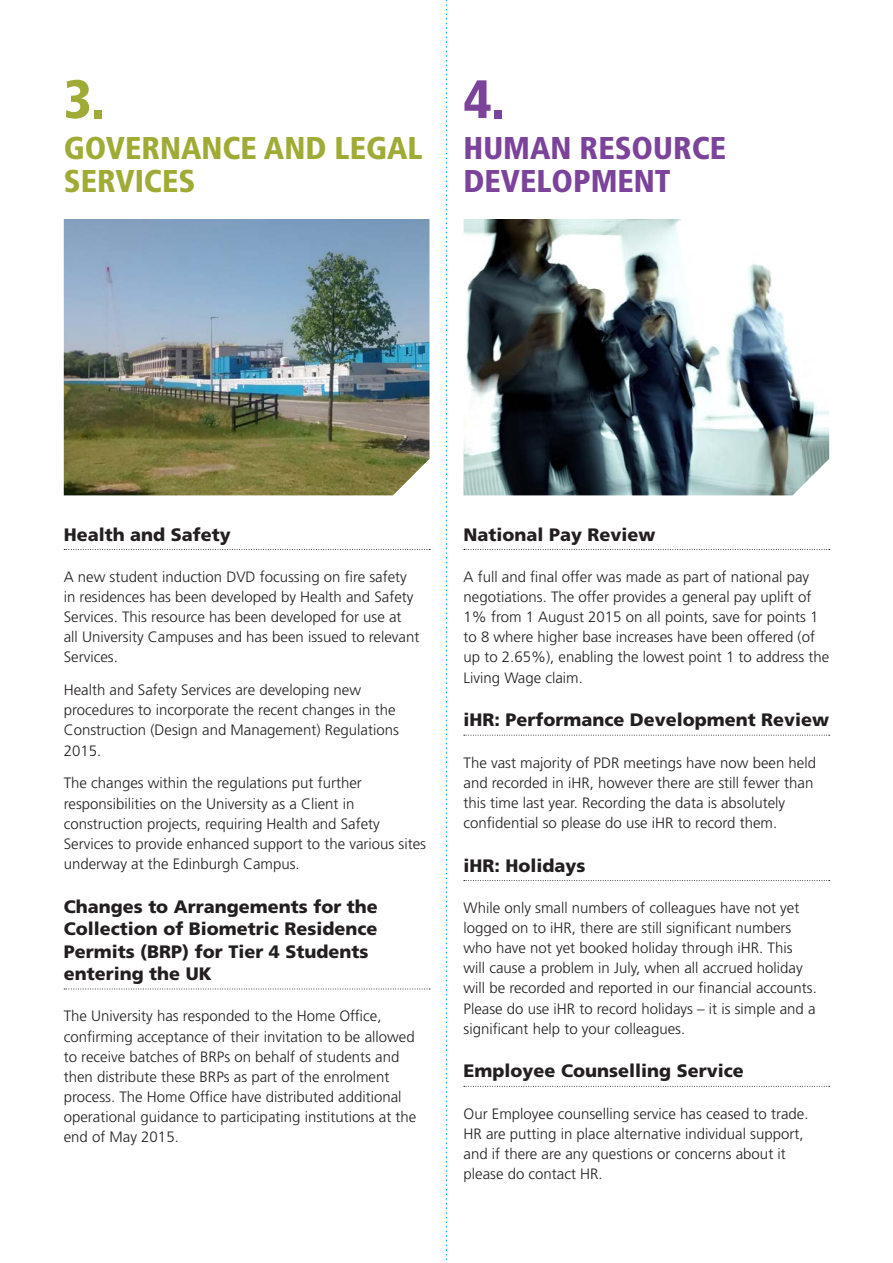
<style>
.page{position:relative;width:893px;height:1263px;background:#fff}
.page>*{position:absolute;margin:0;border:0;box-sizing:border-box;transform-origin:0 0}
.t1{font:900 condensed 54px "Frutiger LT Std";color:#a0ab36}
.t2{font:900 condensed 54px "Frutiger LT Std";color:#7b4399}
.t3{font:900 condensed 31.5px/33px "Frutiger LT Std";color:#a0ab36}
.t4{font:900 condensed 31.5px/33px "Frutiger LT Std";color:#7b4399}
.t5{font:900 18px/22.5px "Frutiger LT Std";color:#231f20}
.t6{font:300 15px/20.1px "Frutiger LT Std";color:#231f20}
</style>
<div class="page">
<svg style="left:446px;top:0;width:1px;height:1261px"></svg>
<img style="left:463px;top:219px;width:366px;height:276px">
<img style="left:64px;top:219px;width:365px;height:276px">
<svg style="left:64px;top:549px;width:366px;height:1px"></svg>
<svg style="left:64px;top:988px;width:366px;height:1px"></svg>
<svg style="left:464px;top:549px;width:366px;height:1px"></svg>
<svg style="left:464px;top:735px;width:366px;height:1px"></svg>
<svg style="left:464px;top:880px;width:366px;height:1px"></svg>
<svg style="left:464px;top:1086px;width:366px;height:1px"></svg>
<h1 class="t1" style="left:64px;top:67px;width:42px">3.</h1>
<h2 class="t3" style="left:64px;top:131px;width:360px">GOVERNANCE AND LEGAL<br>SERVICES</h2>
<h1 class="t2" style="left:463px;top:67px;width:43px">4.</h1>
<h2 class="t4" style="left:463px;top:131px;width:264px">HUMAN RESOURCE<br>DEVELOPMENT</h2>
<p class="t5" style="left:64px;top:523px;width:169px">Health and Safety</p>
<p class="t6" style="left:64px;top:567px;width:357px">A new student induction DVD focussing on fire safety in residences has been developed by Health and Safety Services. This resource has been developed for use at all University Campuses and has been issued to relevant Services.</p>
<p class="t6" style="left:64px;top:680px;width:337px">Health and Safety Services are developing new procedures to incorporate the recent changes in the Construction (Design and Management) Regulations 2015.</p>
<p class="t6" style="left:64px;top:773px;width:364px">The changes within the regulations put further responsibilities on the University as a Client in construction projects, requiring Health and Safety Services to provide enhanced support to the various sites underway at the Edinburgh Campus.</p>
<p class="t5" style="left:64px;top:895px;width:316px">Changes to Arrangements for the<br>Collection of Biometric Residence<br>Permits (BRP) for Tier 4 Students entering the UK</p>
<p class="t6" style="left:64px;top:1006px;width:354px">The University has responded to the Home Office, confirming acceptance of their invitation to be allowed to receive batches of BRPs on behalf of students and then distribute these BRPs as part of the enrolment process. The Home Office have distributed additional operational guidance to participating institutions at the end of May 2015.</p>
<p class="t5" style="left:463px;top:523px;width:194px">National Pay Review</p>
<p class="t6" style="left:463px;top:567px;width:367px">A full and final offer was made as part of national pay negotiations. The offer provides a general pay uplift of 1% from 1 August 2015 on all points, save for points 1 to 8 where higher base increases have been offered (of up to 2.65%), enabling the lowest point 1 to address the Living Wage claim.</p>
<p class="t5" style="left:463px;top:709px;width:367px">iHR: Performance Development Review</p>
<p class="t6" style="left:463px;top:753px;width:354px">The vast majority of PDR meetings have now been held and recorded in iHR, however there are still fewer than this time last year. Recording the data is absolutely confidential so please do use iHR to record them.</p>
<p class="t5" style="left:463px;top:854px;width:124px">iHR: Holidays</p>
<p class="t6" style="left:463px;top:898px;width:355px">While only small numbers of colleagues have not yet logged on to iHR, there are still significant numbers who have not yet booked holiday through iHR. This will cause a problem in July, when all accrued holiday will be recorded and reported in our financial accounts.<br>Please do use iHR to record holidays – it is simple and a significant help to your colleagues.</p>
<p class="t5" style="left:463px;top:1060px;width:282px">Employee Counselling Service</p>
<p class="t6" style="left:463px;top:1104px;width:347px">Our Employee counselling service has ceased to trade.<br>HR are putting in place alternative individual support, and if there are any questions or concerns about it please do contact HR.</p>
</div>
